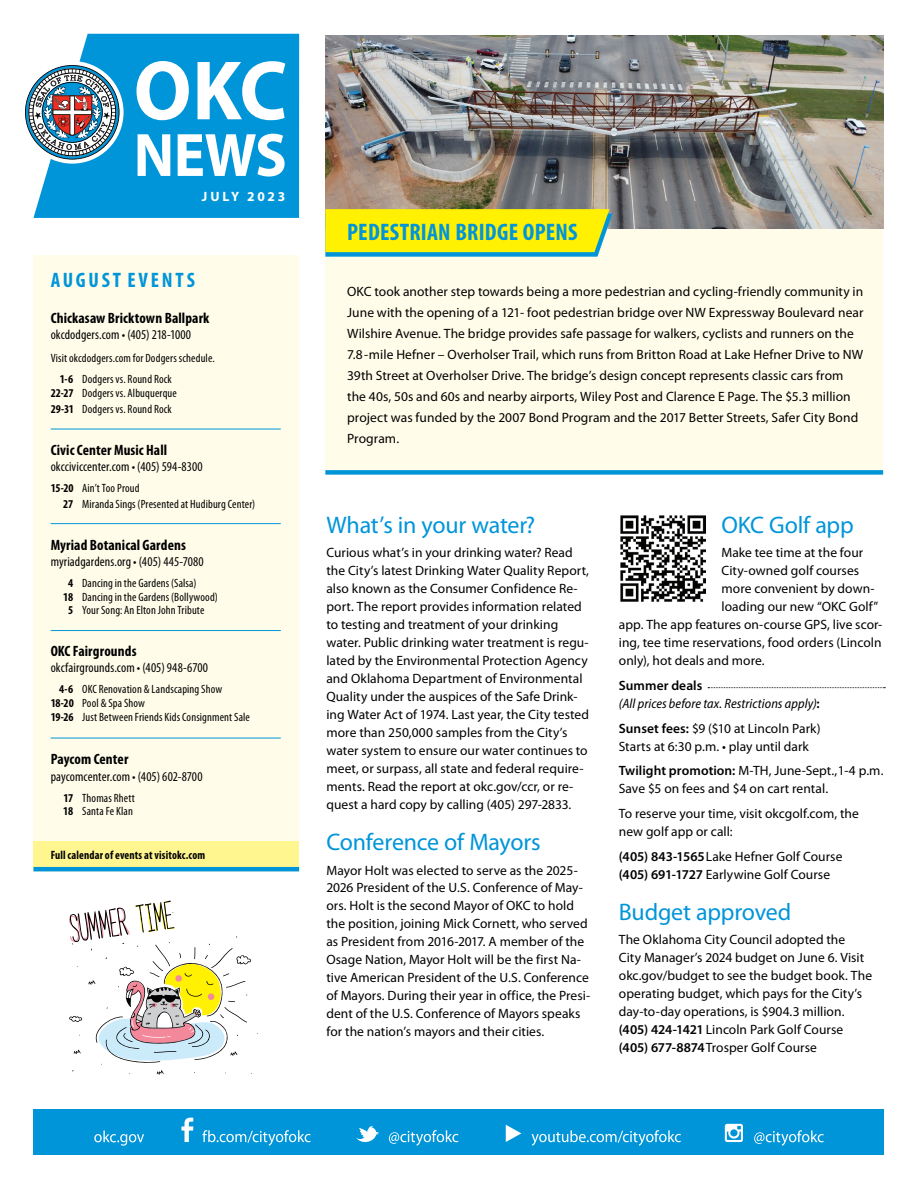
<style>
.page{position:relative;width:918px;height:1188px;background:#fff}
.page>*{position:absolute;margin:0;border:0;box-sizing:border-box;transform-origin:0 0}
.t1{font:24px "Myriad Pro";letter-spacing:-.01em;color:#0095d9}
.t2{font:700 condensed 24px "Myriad Pro";letter-spacing:.01em;color:#0095d9}
.t3{font:700 condensed 21px "Myriad Pro";letter-spacing:.13em;color:#0095d9}
.t4{font:700 condensed 15px "Myriad Pro";letter-spacing:.005em;color:#000001}
.t5{font:13.5px/18px "Myriad Pro";letter-spacing:.005em;color:#000001}
.t6{font:condensed 13.5px "Myriad Pro";letter-spacing:.005em;color:#000001}
.t7{font:italic semi-condensed 13.5px/18px "Myriad Pro";letter-spacing:.005em;color:#000001}
.t8{font:700 13.5px "Myriad Pro";letter-spacing:.205em;color:#fff}
.t9{font:condensed 12px/13.8px "Myriad Pro";letter-spacing:.01em;color:#000001}
.t10{font:700 condensed 12px "Myriad Pro";letter-spacing:.015em;color:#000001;scale:.95 1}
.s1{font-weight:700}
.s2{font-weight:600;font-style:normal;font-stretch:normal}
.s3{font-weight:600}
</style>
<div class="page">
<div style="left:34px;top:1109px;width:850px;height:45px;background:#0095d9"></div>
<svg style="left:69px;top:901px;width:189px;height:174px"></svg>
<svg style="left:356px;top:1126px;width:23px;height:16px"></svg>
<svg style="left:389px;top:1130px;width:69px;height:16px"></svg>
<svg style="left:506px;top:1125px;width:15px;height:17px"></svg>
<svg style="left:532px;top:1130px;width:149px;height:16px"></svg>
<svg style="left:754px;top:1130px;width:70px;height:16px"></svg>
<svg style="left:725px;top:1124px;width:18px;height:18px"></svg>
<svg style="left:181px;top:1118px;width:12px;height:24px"></svg>
<svg style="left:202px;top:1130px;width:109px;height:16px"></svg>
<svg style="left:94px;top:1131px;width:50px;height:15px"></svg>
<div style="left:33px;top:255px;width:266px;height:616px;background:#fffde9"></div>
<hr style="left:51px;top:429px;width:230px;height:1px;background:#0095d9">
<hr style="left:51px;top:523px;width:230px;height:1px;background:#0095d9">
<hr style="left:51px;top:630px;width:230px;height:1px;background:#0095d9">
<hr style="left:51px;top:738px;width:230px;height:1px;background:#0095d9">
<div style="left:33px;top:841px;width:266px;height:30px;background:#fff68f"></div>
<hr style="left:33px;top:867px;width:266px;height:4px;background:#0095d9">
<svg style="left:33px;top:34px;width:266px;height:184px;fill:#0095d9"></svg>
<svg style="left:138px;top:130px;width:147px;height:47px"></svg>
<svg style="left:137px;top:61px;width:148px;height:59px"></svg>
<div style="left:21px;top:61px;width:103px;height:103px;background:#fff;border-radius:50%"></div>
<img style="left:25px;top:65px;width:95px;height:95px">
<div style="left:325px;top:190px;width:558px;height:285px;background:#fffde9"></div>
<div style="left:325px;top:470px;width:558px;height:5px;background:#0095d9"></div>
<img style="left:325px;top:35px;width:558px;height:193px">
<svg style="left:325px;top:209px;width:287px;height:48px"></svg>
<svg style="left:620px;top:515px;width:86px;height:87px"></svg>
<img style="left:620px;top:516px;width:85px;height:85px">
<svg style="left:708px;top:687px;width:177px;height:1px"></svg>
<p class="t8" style="left:202px;top:188px;width:85px">JULY 2023</p>
<h2 class="t3" style="left:51px;top:267px;width:146px">AUGUST EVENTS</h2>
<p class="t4" style="left:51px;top:308px;width:160px">Chickasaw Bricktown Ballpark</p>
<p class="t6" style="left:51px;top:327px;width:142px">okcdodgers.com • (405) 218-1000</p>
<p class="t9" style="left:60px;top:348px;width:156px;line-height:20.7px;text-indent:-9px">Visit okcdodgers.com for Dodgers schedule.<br><span class="s1">1-6</span> Dodgers vs. Round Rock</p>
<p class="t9" style="left:51px;top:385px;width:128px;line-height:16.5px"><span class="s1">22-27</span> Dodgers vs. Albuquerque<br><span class="s1">29-31</span> Dodgers vs. Round Rock</p>
<p class="t4" style="left:51px;top:440px;width:118px">Civic Center Music Hall</p>
<p class="t6" style="left:51px;top:459px;width:153px">okcciviccenter.com • (405) 594-8300</p>
<p class="t9" style="left:63px;top:479px;width:194px;line-height:16.5px;text-indent:-12px"><span class="s1">15-20</span> Ain’t Too Proud<br><span class="s1">27</span> Miranda Sings (Presented at Hudiburg Center)</p>
<p class="t4" style="left:51px;top:535px;width:137px">Myriad Botanical Gardens</p>
<p class="t6" style="left:51px;top:553px;width:154px">myriadgardens.org • (405) 445-7080</p>
<p class="t9" style="left:68px;top:576px;width:130px"><span class="s1">4</span> Dancing in the Gardens (Salsa)</p>
<p class="t9" style="left:63px;top:590px;width:156px"><span class="s1">18</span> Dancing in the Gardens (Bollywood)</p>
<p class="t9" style="left:68px;top:603px;width:138px"><span class="s1">5</span> Your Song: An Elton John Tribute</p>
<p class="t4" style="left:51px;top:641px;width:87px">OKC Fairgrounds</p>
<p class="t6" style="left:51px;top:660px;width:159px">okcfairgrounds.com • (405) 948-6700</p>
<p class="t9" style="left:51px;top:682px;width:201px;text-indent:9px"><span class="s1">4-6</span> OKC Renovation &amp; Landscaping Show<br><span class="s1">18-20</span> Pool &amp; Spa Show<br><span class="s1">19-26</span> Just Between Friends Kids Consignment Sale</p>
<p class="t4" style="left:51px;top:750px;width:79px">Paycom Center</p>
<p class="t6" style="left:51px;top:768px;width:153px">paycomcenter.com • (405) 602-8700</p>
<p class="t9" style="left:63px;top:791px;width:73px"><span class="s1">17</span> Thomas Rhett<br><span class="s1">18</span> Santa Fe Klan</p>
<p class="t10" style="left:51px;top:847px;width:164px">Full calendar of events at visitokc.com</p>
<h1 class="t2" style="left:347px;top:217px;width:232px">PEDESTRIAN BRIDGE OPENS</h1>
<p class="t5" style="left:347px;top:281px;width:518px;line-height:21px">OKC took another step towards being a more pedestrian and cycling-friendly community in June with the opening of a 121- foot pedestrian bridge over NW Expressway Boulevard near Wilshire Avenue. The bridge provides safe passage for walkers, cyclists and runners on the 7.8-mile Hefner – Overholser Trail, which runs from Britton Road at Lake Hefner Drive to NW 39th Street at Overholser Drive. The bridge’s design concept represents classic cars from the 40s, 50s and 60s and nearby airports, Wiley Post and Clarence E Page. The $5.3 million project was funded by the 2007 Bond Program and the 2017 Better Streets, Safer City Bond Program.</p>
<h1 class="t1" style="left:326px;top:510px;width:210px">What’s in your water?</h1>
<p class="t5" style="left:326px;top:544px;width:264px">Curious what’s in your drinking water? Read the City’s latest Drinking Water Quality Report, also known as the Consumer Confidence Re&shy;port. The report provides information related to testing and treatment of your drinking water. Public drinking water treatment is regu&shy;lated by the Environmental Protection Agency and Oklahoma Department of Environmental Quality under the auspices of the Safe Drink&shy;ing Water Act of 1974. Last year, the City tested more than 250,000 samples from the City’s water system to ensure our water continues to meet, or surpass, all state and federal require&shy;ments. Read the report at okc.gov/ccr, or re&shy;quest a hard copy by calling (405) 297-2833.</p>
<h1 class="t1" style="left:326px;top:827px;width:216px">Conference of Mayors</h1>
<p class="t5" style="left:326px;top:861px;width:265px">Mayor Holt was elected to serve as the 2025- 2026 President of the U.S. Conference of May&shy;ors. Holt is the second Mayor of OKC to hold the position, joining Mick Cornett, who served as President from 2016-2017. A member of the Osage Nation, Mayor Holt will be the first Na&shy;tive American President of the U.S. Conference of Mayors. During their year in office, the Presi&shy;dent of the U.S. Conference of Mayors speaks for the nation’s mayors and their cities.</p>
<h1 class="t1" style="left:722px;top:510px;width:134px">OKC Golf app</h1>
<p class="t5" style="left:722px;top:544px;width:143px">Make tee time at the four</p>
<p class="t5" style="left:722px;top:562px;width:139px">City-owned golf courses</p>
<p class="t5" style="left:722px;top:580px;width:155px">more convenient by down-</p>
<p class="t5" style="left:722px;top:597px;width:158px">loading our new “OKC Golf”</p>
<p class="t5" style="left:619px;top:615px;width:265px">app. The app features on-course GPS, live scor-</p>
<p class="t5" style="left:619px;top:633px;width:264px">ing, tee time reservations, food orders (Lincoln</p>
<p class="t5" style="left:619px;top:651px;width:147px">only), hot deals and more.</p>
<p class="t7" style="left:619px;top:676px;width:202px"><span class="s2">Summer deals<br></span>(All prices before tax. Restrictions apply)<span class="s2">:</span></p>
<p class="t5" style="left:619px;top:719px;width:203px"><span class="s3">Sunset fees:</span> $9 ($10 at Lincoln Park)<br>Starts at 6:30 p.m. • play until dark</p>
<p class="t5" style="left:619px;top:762px;width:266px"><span class="s3">Twilight promotion:</span> M-TH, June-Sept.,1-4 p.m.<br>Save $5 on fees and $4 on cart rental.</p>
<p class="t5" style="left:619px;top:804px;width:242px">To reserve your time, visit okcgolf.com, the new golf app or call:</p>
<p class="t5" style="left:619px;top:847px;width:225px"><span class="s3">(405) 843-1565</span> Lake Hefner Golf Course <span class="s3">(405) 691-1727</span> Earlywine Golf Course</p>
<h1 class="t1" style="left:619px;top:897px;width:174px">Budget approved</h1>
<p class="t5" style="left:619px;top:931px;width:255px">The Oklahoma City Council adopted the<br>City Manager’s 2024 budget on June 6. Visit okc.gov/budget to see the budget book. The operating budget, which pays for the City’s day-to-day operations, is $904.3 million. <span class="s3">(405) 424-1421</span> Lincoln Park Golf Course <span class="s3">(405) 677-8874</span> Trosper Golf Course</p>
</div>
